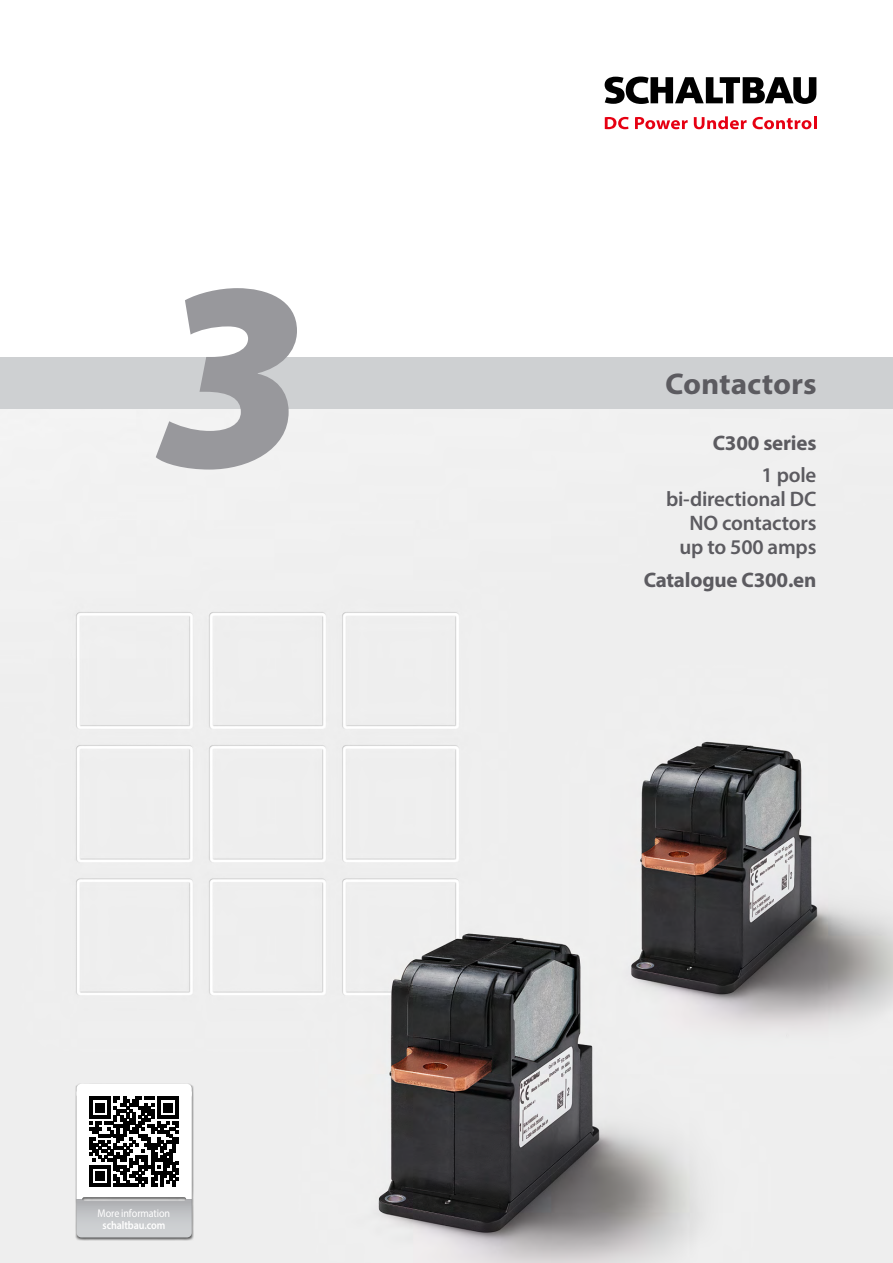
<style>
.page{position:relative;width:893px;height:1263px;background:#fff}
.page>*{position:absolute;margin:0;border:0;box-sizing:border-box;transform-origin:0 0}
.t1{font:italic 900 270px "Myriad Pro";color:#98989c}
.t2{font:700 30px "Myriad Pro";color:#5c5b60}
.t3{font:600 21px/24px "Myriad Pro";letter-spacing:-.01em;color:#5c5b60;text-align:right}
.t4{font:700 21px "Myriad Pro";letter-spacing:-.01em;color:#5c5b60}
.t5{font:11.25px "Myriad Pro";letter-spacing:-.01em;color:#fff;scale:.9 1}
.t6{font:600 11.25px "Myriad Pro";letter-spacing:-.01em;color:#fff;scale:.9 1}
</style>
<div class="page">
<img style="left:0;top:408px;width:893px;height:855px">
<div style="left:0;top:357px;width:893px;height:51px;background:#ced0d2"></div>
<svg style="left:605px;top:117px;width:24px;height:12px"></svg>
<svg style="left:635px;top:117px;width:53px;height:12px"></svg>
<svg style="left:694px;top:116px;width:122px;height:13px"></svg>
<svg style="left:605px;top:77px;width:211px;height:27px"></svg>
<div style="left:75px;top:1083px;width:119px;height:157px;background:#000;opacity:.65"></div>
<div style="left:77px;top:1084px;width:115px;height:15px;background:#fff;border-radius:5px"></div>
<svg style="left:77px;top:1091px;width:115px;height:146px"></svg>
<h1 class="t1" style="left:154px;top:196px;width:153px">3</h1>
<p class="t5" style="left:98px;top:1206px;width:82px">More information</p>
<p class="t6" style="left:103px;top:1218px;width:71px">schaltbau.com</p>
<h2 class="t2" style="left:665px;top:364px;width:153px">Contactors</h2>
<p class="t4" style="left:713px;top:429px;width:105px">C300 series</p>
<p class="t3" style="left:666px;top:462px;width:152px">1 pole bi-directional DC<br>NO contactors up to 500 amps</p>
<p class="t4" style="left:644px;top:566px;width:174px">Catalogue C300.en</p>
</div>
